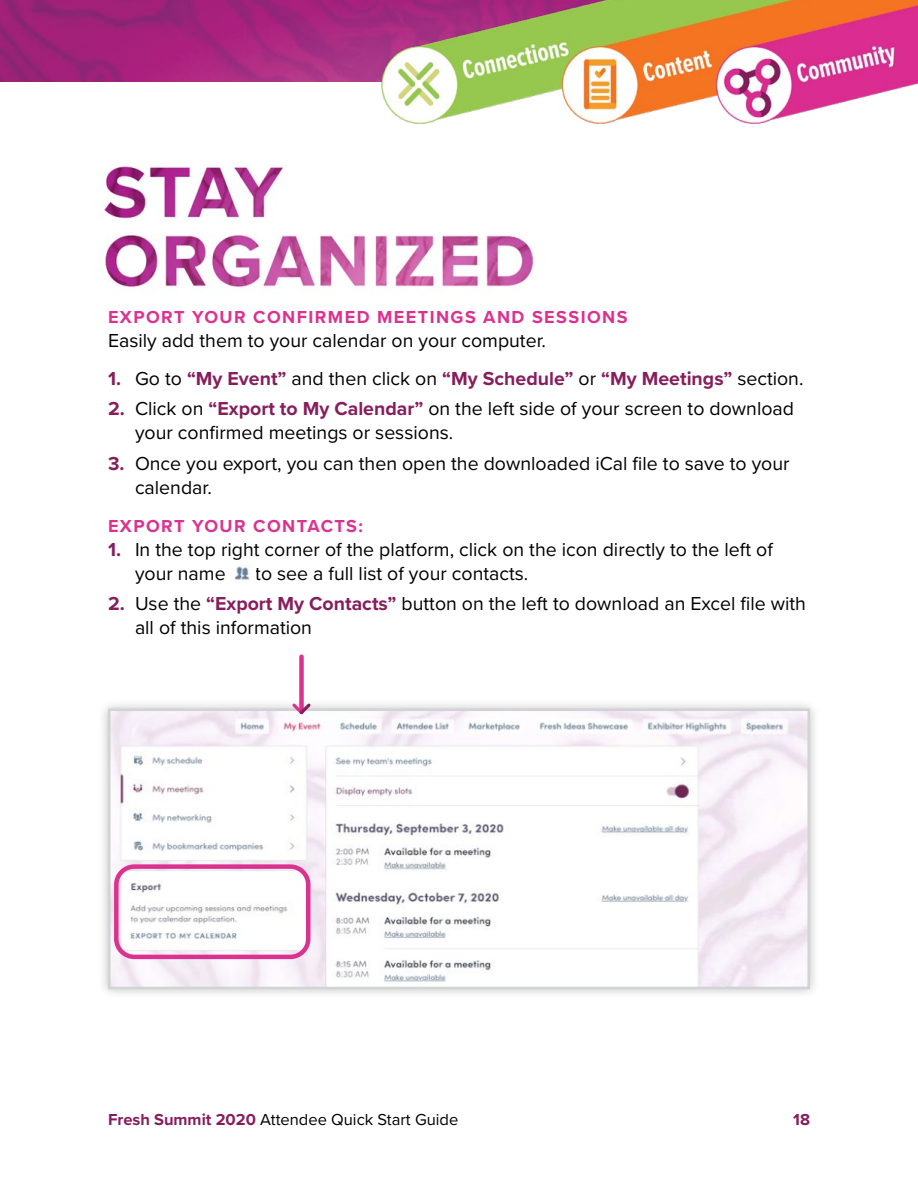
<style>
.page{position:relative;width:918px;height:1188px;background:#fff}
.page>*{position:absolute;margin:0;border:0;box-sizing:border-box;transform-origin:0 0}
.Body{font:19.5px/24px "Proxima Nova";color:#000}
.t1{font:700 19.5px "Proxima Nova";color:#861e5c}
.t2{font:700 18px "Proxima Nova";letter-spacing:.08em;color:#db3290}
.t3{font:16.5px "Proxima Nova";color:#000}
.t4{font:700 16.5px "Proxima Nova";color:#861e5c}
.s1{font-weight:400;color:#000}
.s2{font-weight:700;color:#861e5c}
</style>
<div class="page">
<img style="left:0;top:0;width:284px;height:81px">
<img style="left:284px;top:0;width:634px;height:124px">
<img style="left:104px;top:165px;width:430px;height:122px">
<div style="left:98px;top:698px;width:723px;height:302px;background:#000;opacity:.25"></div>
<img style="left:112px;top:712px;width:694px;height:273px">
<div style="left:108px;top:708px;width:702px;height:281px;border:3px solid #d1d3d4"></div>
<div style="left:299px;top:657px;width:5px;height:55px;background:#db3290"></div>
<svg style="left:292px;top:703px;width:19px;height:11px"></svg>
<div style="left:114px;top:864px;width:196px;height:95px;border:4px solid #db3290;border-radius:18px"></div>
<img style="left:235px;top:566px;width:15px;height:15px">
<h3 class="t2" style="left:108px;top:304px;width:521px">EXPORT YOUR CONFIRMED MEETINGS AND SESSIONS</h3>
<p class="Body" style="left:108px;top:328px;width:439px">Easily add them to your calendar on your computer.</p>
<p class="t1" style="left:108px;top:364px;width:697px">1. <span class="s1">Go to</span> “My Event” <span class="s1">and then click on</span> “My Schedule” <span class="s1">or</span> “My Meetings” <span class="s1">section.</span></p>
<p class="Body" style="left:135px;top:396px;width:661px;text-indent:-27px"><span class="s2">2.</span> Click on <span class="s2">“Export to My Calendar”</span> on the left side of your screen to download your confirmed meetings or sessions.</p>
<p class="Body" style="left:135px;top:451px;width:656px;text-indent:-27px"><span class="s2">3.</span> Once you export, you can then open the downloaded iCal file to save to your calendar.</p>
<h3 class="t2" style="left:108px;top:512px;width:257px">EXPORT YOUR CONTACTS:</h3>
<p class="Body" style="left:135px;top:536px;width:639px;text-indent:-27px"><span class="s2">1.</span> In the top right corner of the platform, click on the icon directly to the left of your name</p>
<p class="Body" style="left:255px;top:560px;width:275px">to see a full list of your contacts.</p>
<p class="Body" style="left:135px;top:591px;width:673px;text-indent:-27px"><span class="s2">2.</span> Use the <span class="s2">“Export My Contacts”</span> button on the left to download an Excel file with all of this information</p>
<p class="t3" style="left:108px;top:1108px;width:352px"><span class="s2">Fresh Summit 2020</span> Attendee Quick Start Guide</p>
<p class="t4" style="left:793px;top:1108px;width:18px">18</p>
</div>
